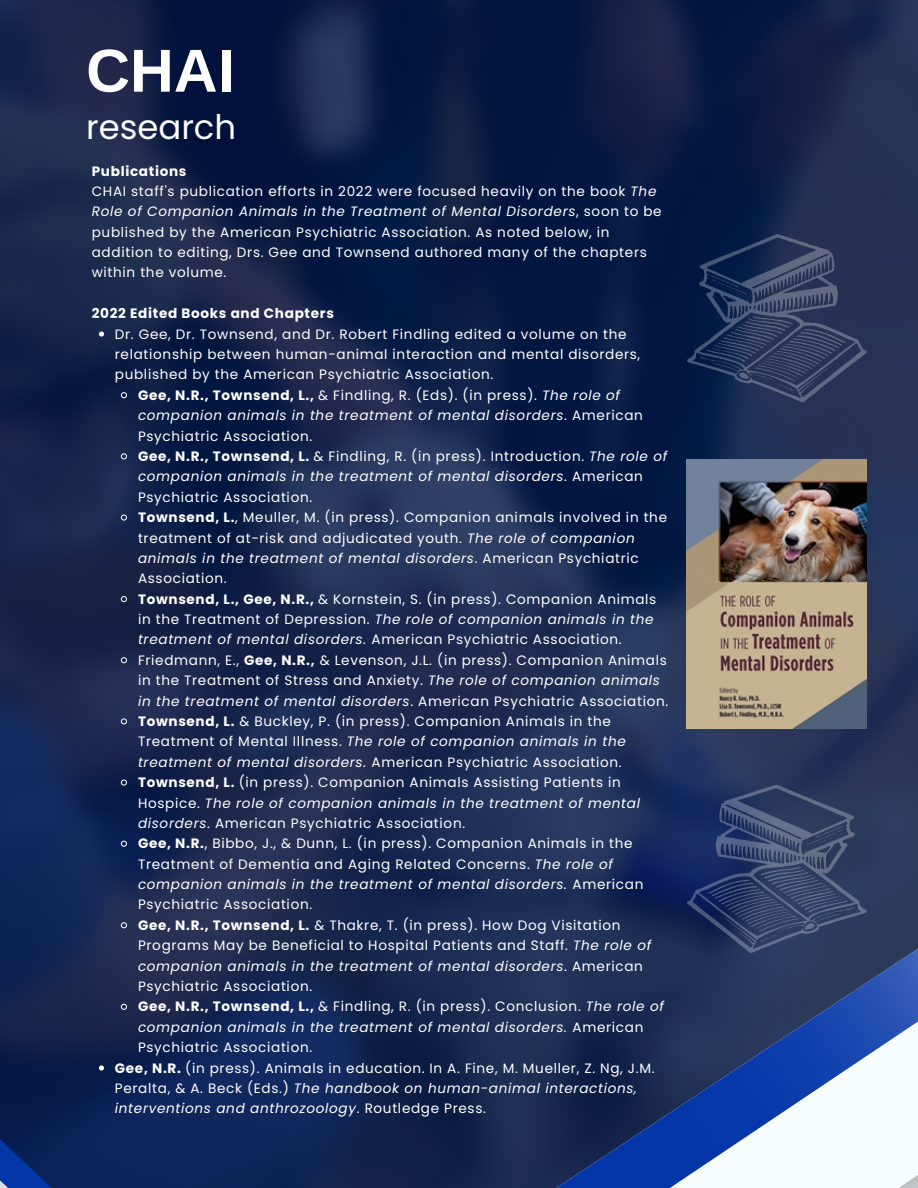
<style>
.page{position:relative;width:918px;height:1188px;background:#fff}
.page>*{position:absolute;margin:0;border:0;box-sizing:border-box;transform-origin:0 0}
.t1{font:700 60.6px "Arimo";color:#fff}
.t2{font:33.9px "Poppins";color:#fdfefe}
.t3{font:13.65px/20.4px "Poppins";letter-spacing:.05em;color:#fff}
.t4{font:italic 13.65px "Poppins";letter-spacing:.05em;color:#fff}
.t5{font:700 13.65px "Poppins";letter-spacing:.05em;color:#fff}
.s1{font-weight:700}
.s2{font-style:italic}
.s3{font-style:normal}
</style>
<div class="page">
<img style="left:0;top:0;width:918px;height:1139px">
<svg style="left:85px;top:1080px;width:149px;height:59px;background:#0d245a"></svg>
<svg style="left:234px;top:938px;width:307px;height:201px;background:#152652"></svg>
<svg style="left:541px;top:938px;width:377px;height:201px;background:#3b5081"></svg>
<svg style="left:0;top:1139px;width:918px;height:49px"></svg>
<svg style="left:99px;top:331px;width:5px;height:6px"></svg>
<svg style="left:120px;top:391px;width:8px;height:8px"></svg>
<svg style="left:120px;top:453px;width:8px;height:7px"></svg>
<svg style="left:120px;top:514px;width:8px;height:7px"></svg>
<svg style="left:120px;top:595px;width:8px;height:8px"></svg>
<svg style="left:120px;top:656px;width:8px;height:8px"></svg>
<svg style="left:120px;top:718px;width:8px;height:7px"></svg>
<svg style="left:120px;top:779px;width:8px;height:7px"></svg>
<svg style="left:120px;top:840px;width:8px;height:8px"></svg>
<svg style="left:120px;top:921px;width:8px;height:8px"></svg>
<svg style="left:120px;top:1003px;width:8px;height:8px"></svg>
<svg style="left:99px;top:1065px;width:5px;height:6px"></svg>
<img style="left:687px;top:459px;width:180px;height:269px">
<svg style="left:687px;top:234px;width:180px;height:169px;background:#293659"></svg>
<svg style="left:687px;top:785px;width:180px;height:168px;background:#314067"></svg>
<h1 class="t1" style="left:86px;top:37px;width:150px">CHAI</h1>
<h2 class="t2" style="left:86px;top:104px;width:152px">research</h2>
<p class="t3" style="left:92px;top:161px;width:571px"><span class="s1">Publications<br></span>CHAI staff's publication efforts in 2022 were focused heavily on the book <span class="s2">The Role of Companion Animals in the Treatment of Mental Disorders</span>, soon to be published by the American Psychiatric Association. As noted below, in addition to editing, Drs. Gee and Townsend authored many of the chapters within the volume.</p>
<p class="t5" style="left:92px;top:304px;width:244px">2022 Edited Books and Chapters</p>
<p class="t3" style="left:115px;top:324px;width:527px">Dr. Gee, Dr. Townsend, and Dr. Robert Findling edited a volume on the relationship between human-animal interaction and mental disorders, published by the American Psychiatric Association.</p>
<p class="t3" style="left:138px;top:385px;width:484px"><span class="s1">Gee, N.R., Townsend, L.,</span> &amp; Findling, R. (Eds). (in press). <span class="s2">The role of</span></p>
<p class="t4" style="left:138px;top:406px;width:506px">companion animals in the treatment of mental disorders<span class="s3">. American</span></p>
<p class="t3" style="left:138px;top:426px;width:176px">Psychiatric Association.</p>
<p class="t3" style="left:138px;top:446px;width:531px"><span class="s1">Gee, N.R., Townsend, L.</span> &amp; Findling, R. (in press). Introduction. <span class="s2">The role of</span></p>
<p class="t4" style="left:138px;top:467px;width:506px">companion animals in the treatment of mental disorders<span class="s3">. American</span></p>
<p class="t3" style="left:138px;top:487px;width:176px">Psychiatric Association.</p>
<p class="t3" style="left:138px;top:507px;width:531px"><span class="s1">Townsend, L.</span>, Meuller, M. (in press). Companion animals involved in the</p>
<p class="t3" style="left:138px;top:528px;width:498px">treatment of at-risk and adjudicated youth. <span class="s2">The role of companion</span></p>
<p class="t4" style="left:138px;top:549px;width:502px">animals in the treatment of mental disorders<span class="s3">. American Psychiatric</span></p>
<p class="t3" style="left:138px;top:568px;width:90px">Association.</p>
<p class="t3" style="left:138px;top:589px;width:520px"><span class="s1">Townsend, L., Gee, N.R.,</span> &amp; Kornstein, S. (in press). Companion Animals</p>
<p class="t4" style="left:138px;top:610px;width:517px"><span class="s3">in the Treatment of Depression.</span> The role of companion animals in the</p>
<p class="t3" style="left:138px;top:629px;width:485px"><span class="s2">treatment of mental disorders.</span> American Psychiatric Association.</p>
<p class="t3" style="left:138px;top:650px;width:530px">Friedmann, E., <span class="s1">Gee, N.R.,</span> &amp; Levenson, J.L. (in press). Companion Animals</p>
<p class="t3" style="left:138px;top:670px;width:524px">in the Treatment of Stress and Anxiety. <span class="s2">The role of companion animals</span></p>
<p class="t3" style="left:138px;top:691px;width:532px"><span class="s2">in the treatment of mental disorders</span>. American Psychiatric Association.</p>
<p class="t3" style="left:138px;top:711px;width:474px"><span class="s1">Townsend, L.</span> &amp; Buckley, P. (in press). Companion Animals in the</p>
<p class="t4" style="left:138px;top:732px;width:489px"><span class="s3">Treatment of Mental Illness.</span> The role of companion animals in the</p>
<p class="t3" style="left:138px;top:752px;width:485px"><span class="s2">treatment of mental disorders.</span> American Psychiatric Association.</p>
<p class="t3" style="left:138px;top:772px;width:484px"><span class="s1">Townsend, L.</span> (in press). Companion Animals Assisting Patients in</p>
<p class="t4" style="left:138px;top:793px;width:504px"><span class="s3">Hospice.</span> The role of companion animals in the treatment of mental</p>
<p class="t3" style="left:138px;top:813px;width:329px"><span class="s2">disorders</span>. American Psychiatric Association.</p>
<p class="t3" style="left:138px;top:833px;width:496px"><span class="s1">Gee, N.R.</span>, Bibbo, J., &amp; Dunn, L. (in press). Companion Animals in the</p>
<p class="t3" style="left:138px;top:854px;width:476px">Treatment of Dementia and Aging Related Concerns. <span class="s2">The role of</span></p>
<p class="t4" style="left:138px;top:875px;width:507px">companion animals in the treatment of mental disorders. <span class="s3">American</span></p>
<p class="t3" style="left:138px;top:895px;width:176px">Psychiatric Association.</p>
<p class="t3" style="left:138px;top:915px;width:484px"><span class="s1">Gee, N.R., Townsend, L.</span> &amp; Thakre, T. (in press). How Dog Visitation</p>
<p class="t3" style="left:138px;top:935px;width:515px">Programs May be Beneficial to Hospital Patients and Staff. <span class="s2">The role of</span></p>
<p class="t4" style="left:138px;top:956px;width:506px">companion animals in the treatment of mental disorders<span class="s3">. American</span></p>
<p class="t3" style="left:138px;top:976px;width:176px">Psychiatric Association.</p>
<p class="t3" style="left:138px;top:996px;width:527px"><span class="s1">Gee, N.R., Townsend, L.,</span> &amp; Findling, R. (in press). Conclusion. <span class="s2">The role of</span></p>
<p class="t4" style="left:138px;top:1017px;width:507px">companion animals in the treatment of mental disorders. <span class="s3">American</span></p>
<p class="t3" style="left:138px;top:1037px;width:176px">Psychiatric Association.</p>
<p class="t3" style="left:115px;top:1058px;width:541px"><span class="s1">Gee, N.R.</span> (in press). Animals in education. In A. Fine, M. Mueller, Z. Ng, J.M.</p>
<p class="t4" style="left:115px;top:1079px;width:524px"><span class="s3">Peralta, &amp; A. Beck (Eds.)</span> The handbook on human-animal interactions,</p>
<p class="t4" style="left:115px;top:1099px;width:373px">interventions and anthrozoology<span class="s3">. Routledge Press.</span></p>
</div>
